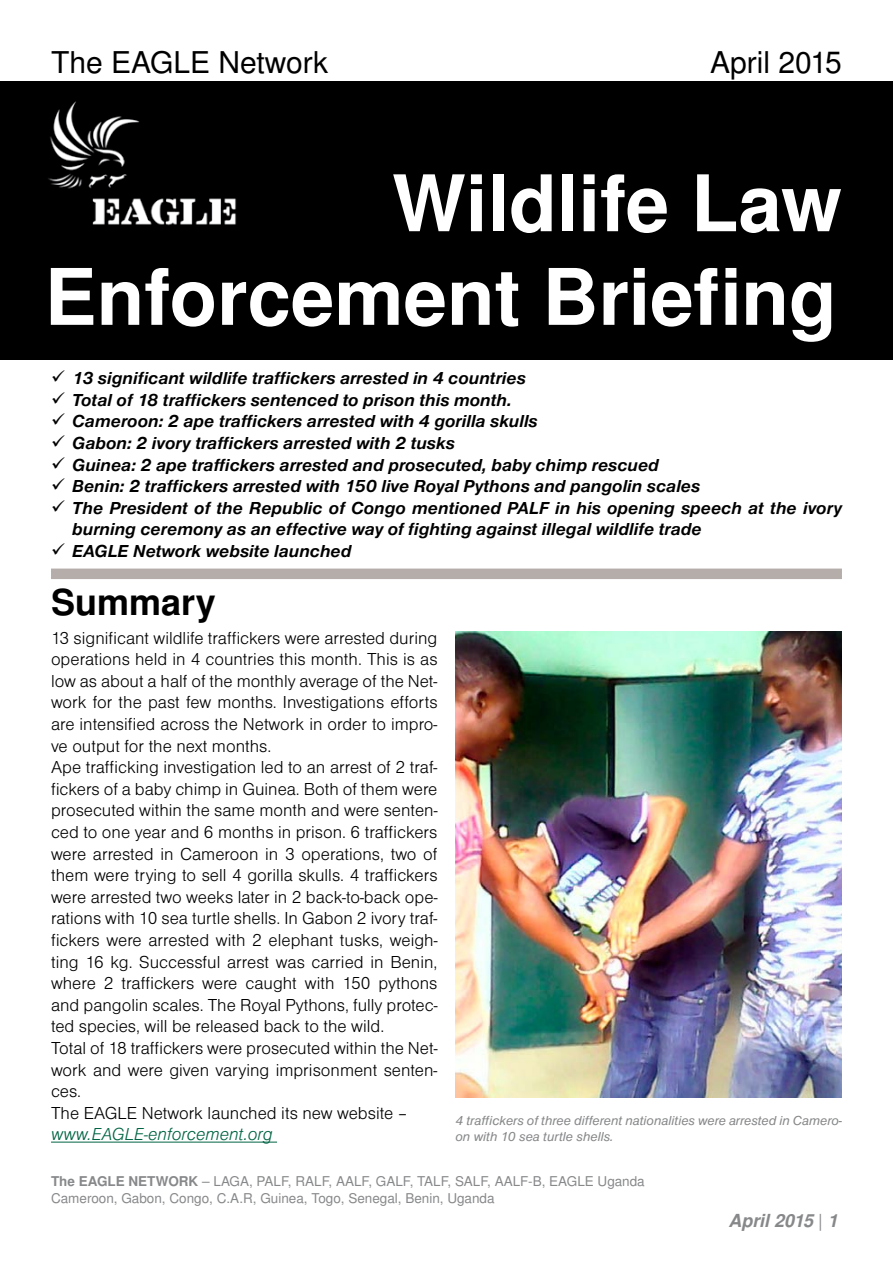
<style>
.page{position:relative;width:893px;height:1263px;background:#fff}
.page>*{position:absolute;margin:0;border:0;box-sizing:border-box;transform-origin:0 0}
.t1{font:700 78px/93.6px "Nimbus Sans LOT";color:#fff;text-align:right}
.t2{font:700 36px "Nimbus Sans LOT";color:#000}
.t3{font:30px "Nimbus Sans LOT";color:#000}
.t4{font:18px/21.6px "Nimbus Sans DOT Ligh";color:#000}
.t5{font:italic 700 18px/21.6px "Nimbus Sans DOT";color:#000}
.t6{font:18px "Nimbus Sans DOT Ligh Ital";color:#006444}
.t7{font:italic 700 18px "Nimbus Sans LOT";color:#87888a}
.t8{font:13.5px/16.2px "Nimbus Sans LOT";color:#87888a}
.t9{font:italic 13.5px/16.2px "Nimbus Sans DOT";color:#87888a}
.s1{font-weight:700}
.s2{font-weight:400;font-style:normal}
</style>
<div class="page">
<div style="left:0;top:81px;width:893px;height:278px;background:#000"></div>
<img style="left:48px;top:101px;width:189px;height:125px">
<div style="left:51px;top:568px;width:791px;height:11px;background:#b5adaa"></div>
<hr style="left:51px;top:1142px;width:226px;height:1px;background:#006444">
<img style="left:455px;top:631px;width:387px;height:467px">
<h3 class="t3" style="left:51px;top:44px;width:278px">The EAGLE Network</h3>
<h3 class="t3" style="left:710px;top:44px;width:133px">April 2015</h3>
<h1 class="t1" style="left:45px;top:160px;width:799px">Wildlife Law<br>Enforcement Briefing</h1>
<p class="t5" style="left:72px;top:367px;width:771px">13 significant wildlife traffickers arrested in 4 countries<br>Total of 18 traffickers sentenced to prison this month.<br>Cameroon: 2 ape traffickers arrested with 4 gorilla skulls<br>Gabon: 2 ivory traffickers arrested with 2 tusks<br>Guinea: 2 ape traffickers arrested and prosecuted, baby chimp rescued<br>Benin: 2 traffickers arrested with 150 live Royal Pythons and pangolin scales<br>The President of the Republic of Congo mentioned PALF in his opening speech at the ivory burning ceremony as an effective way of fighting against illegal wildlife trade<br>EAGLE Network website launched</p>
<h2 class="t2" style="left:51px;top:581px;width:166px">Summary</h2>
<p class="t4" style="left:51px;top:627px;width:388px">13 significant wildlife traffickers were arrested during operations held in 4 countries this month. This is as low as about a half of the monthly average of the Net&shy;work for the past few months. Investigations efforts are intensified across the Network in order to impro&shy;ve output for the next months.<br>Ape trafficking investigation led to an arrest of 2 traf&shy;fickers of a baby chimp in Guinea. Both of them were prosecuted within the same month and were senten&shy;ced to one year and 6 months in prison. 6 traffickers were arrested in Cameroon in 3 operations, two of them were trying to sell 4 gorilla skulls. 4 traffickers were arrested two weeks later in 2 back-to-back ope&shy;rations with 10 sea turtle shells. In Gabon 2 ivory traf&shy;fickers were arrested with 2 elephant tusks, weigh&shy;ting 16 kg. Successful arrest was carried in Benin, where 2 traffickers were caught with 150 pythons and pangolin scales. The Royal Pythons, fully protec&shy;ted species, will be released back to the wild.<br>Total of 18 traffickers were prosecuted within the Net&shy;work and were given varying imprisonment senten&shy;ces.<br>The EAGLE Network launched its new website –</p>
<p class="t6" style="left:51px;top:1124px;width:223px">www.EAGLE-enforcement.org</p>
<p class="t9" style="left:455px;top:1112px;width:388px">4 traffickers of three different nationalities were arrested in Camero&shy;on with 10 sea turtle shells.</p>
<p class="t8" style="left:51px;top:1174px;width:595px"><span class="s1">The EAGLE NETWORK</span> – LAGA, PALF, RALF, AALF, GALF, TALF, SALF, AALF-B, EAGLE Uganda<br>Cameroon, Gabon, Congo, C.A.R, Guinea, Togo, Senegal, Benin, Uganda</p>
<p class="t7" style="left:728px;top:1210px;width:111px">April 2015 <span class="s2">|</span> 1</p>
</div>
